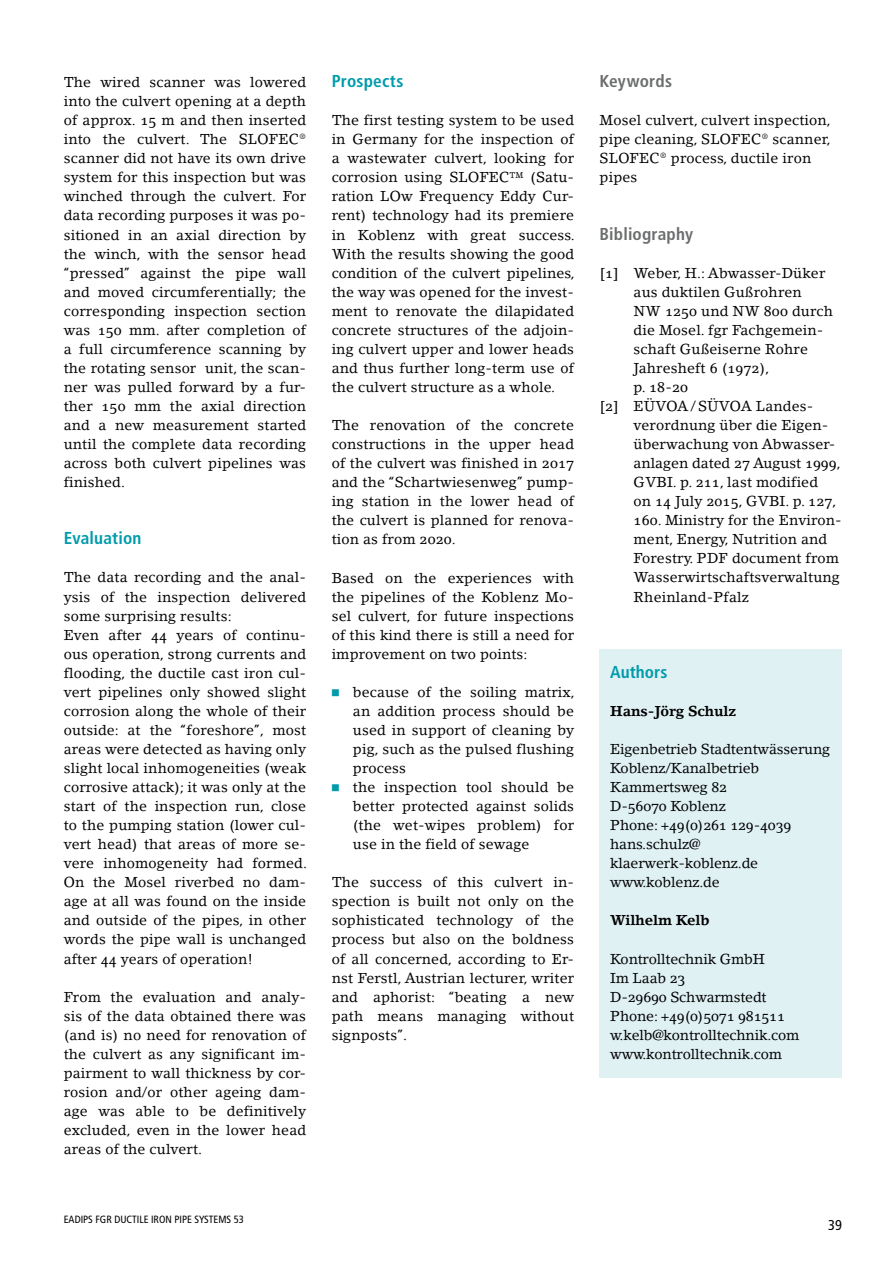
<style>
.page{position:relative;width:893px;height:1263px;background:#fff}
.page>*{position:absolute;margin:0;border:0;box-sizing:border-box;transform-origin:0 0}
.t1{font:700 condensed 17.25px "Frutiger";letter-spacing:.01em;color:#009bac}
.t2{font:700 condensed 17.25px "Frutiger";letter-spacing:.01em;color:#6b6d6e}
.t3{font:14.25px/19px "Lino Letter Roman Os F";letter-spacing:.01em;color:#000;text-align:justify}
.t4{font:14.25px/19px "Lino Letter Roman Os F";letter-spacing:-.01em;color:#000}
.t5{font:14.25px "Lino Letter Bold Os F";letter-spacing:-.01em;color:#000}
.t6{font:condensed 14.25px "Frutiger";color:#000}
.t7{font:condensed 10.5px "Frutiger";color:#000}
</style>
<div class="page">
<div style="left:600px;top:649px;width:242px;height:429px;background:#e0f1f4"></div>
<p class="t3" style="left:64px;top:73px;width:244px">The wired scanner was lowered into the culvert opening at a depth of approx. 15 m and then inserted into the culvert. The SLOFEC® scanner did not have its own drive system for this inspection but was winched through the culvert. For data recording purposes it was po&shy;sitioned in an axial direction by the winch, with the sensor head “pressed” against the pipe wall and moved circumferentially; the corresponding inspection section was 150 mm. after completion of a full circumference scanning by the rotating sensor unit, the scan&shy;ner was pulled forward by a fur&shy;ther 150 mm the axial direction and a new measurement started until the complete data recording across both culvert pipelines was finished.</p>
<p class="t1" style="left:64px;top:528px;width:79px">Evaluation</p>
<p class="t3" style="left:64px;top:568px;width:245px;text-align:left">The data recording and the anal&shy;ysis of the inspection delivered some surprising results:<br>Even after 44 years of continu&shy;ous operation, strong currents and flooding, the ductile cast iron cul&shy;vert pipelines only showed slight corrosion along the whole of their outside: at the “foreshore”, most areas were detected as having only slight local inhomogeneities (weak corrosive attack); it was only at the start of the inspection run, close to the pumping station (lower cul&shy;vert head) that areas of more se&shy;vere inhomogeneity had formed.<br>On the Mosel riverbed no dam&shy;age at all was found on the inside and outside of the pipes, in other words the pipe wall is unchanged after 44 years of operation!</p>
<p class="t3" style="left:64px;top:987px;width:244px">From the evaluation and analy&shy;sis of the data obtained there was (and is) no need for renovation of the culvert as any significant im&shy;pairment to wall thickness by cor&shy;rosion and/or other ageing dam&shy;age was able to be definitively excluded, even in the lower head areas of the culvert.</p>
<p class="t7" style="left:64px;top:1213px;width:182px">EADIPS FGR DUCTILE IRON PIPE SYSTEMS 53</p>
<p class="t1" style="left:332px;top:71px;width:73px">Prospects</p>
<p class="t3" style="left:332px;top:111px;width:245px">The first testing system to be used in Germany for the inspection of a wastewater culvert, looking for corrosion using SLOFEC<sup>TM</sup> (Satu&shy;ration LOw Frequency Eddy Cur&shy;rent) technology had its premiere in Koblenz with great success.<br>With the results showing the good condition of the culvert pipelines, the way was opened for the invest&shy;ment to renovate the dilapidated concrete structures of the adjoin&shy;ing culvert upper and lower heads and thus further long-term use of the culvert structure as a whole.</p>
<p class="t3" style="left:332px;top:415px;width:244px">The renovation of the concrete constructions in the upper head of the culvert was finished in 2017 and the “Schartwiesenweg” pump&shy;ing station in the lower head of the culvert is planned for renova&shy;tion as from 2020.</p>
<p class="t3" style="left:332px;top:568px;width:244px">Based on the experiences with the pipelines of the Koblenz Mo&shy;sel culvert, for future inspections of this kind there is still a need for improvement on two points:</p>
<p class="t3" style="left:353px;top:682px;width:223px;text-indent:-21px"><sup>■</sup> because of the soiling matrix, an addition process should be used in support of cleaning by pig, such as the pulsed flushing process</p>
<p class="t3" style="left:353px;top:777px;width:223px;text-indent:-21px"><sup>■</sup> the inspection tool should be better protected against solids (the wet-wipes problem) for use in the field of sewage</p>
<p class="t3" style="left:332px;top:873px;width:244px">The success of this culvert in&shy;spection is built not only on the sophisticated technology of the process but also on the boldness of all concerned, according to Er&shy;nst Ferstl, Austrian lecturer, writer and aphorist: “beating a new path means managing without signposts”.</p>
<p class="t2" style="left:600px;top:71px;width:74px">Keywords</p>
<p class="t3" style="left:600px;top:111px;width:233px;text-align:left">Mosel culvert, culvert inspection, pipe cleaning, SLOFEC® scanner,<br>SLOFEC® process, ductile iron pipes</p>
<p class="t2" style="left:600px;top:223px;width:95px">Bibliography</p>
<p class="t3" style="left:600px;top:263px;width:227px">[1] Weber, H.: Abwasser-Düker</p>
<p class="t3" style="left:634px;top:282px;width:170px">aus duktilen Gußrohren</p>
<p class="t3" style="left:634px;top:301px;width:201px">NW 1250 und NW 800 durch</p>
<p class="t3" style="left:634px;top:320px;width:191px">die Mosel. fgr Fachgemein-</p>
<p class="t3" style="left:634px;top:339px;width:176px">schaft Gußeiserne Rohre</p>
<p class="t3" style="left:634px;top:358px;width:137px">Jahresheft 6 (1972),</p>
<p class="t3" style="left:634px;top:377px;width:56px">p. 18-20</p>
<p class="t3" style="left:600px;top:396px;width:215px">[2] EÜVOA/SÜVOA Landes-</p>
<p class="t3" style="left:634px;top:415px;width:196px">verordnung über die Eigen-</p>
<p class="t3" style="left:634px;top:434px;width:203px">überwachung von Abwasser-</p>
<p class="t3" style="left:634px;top:454px;width:209px">anlagen dated 27 August 1999,</p>
<p class="t3" style="left:634px;top:473px;width:186px">GVBI. p. 211, last modified</p>
<p class="t3" style="left:634px;top:492px;width:204px">on 14 July 2015, GVBI. p. 127,</p>
<p class="t3" style="left:634px;top:511px;width:210px">160. Ministry for the Environ-</p>
<p class="t3" style="left:634px;top:530px;width:195px">ment, Energy, Nutrition and</p>
<p class="t3" style="left:634px;top:549px;width:207px">Forestry. PDF document from</p>
<p class="t3" style="left:634px;top:568px;width:208px">Wasserwirtschaftsverwaltung</p>
<p class="t3" style="left:634px;top:587px;width:117px">Rheinland-Pfalz</p>
<p class="t1" style="left:610px;top:661px;width:59px">Authors</p>
<p class="t5" style="left:610px;top:702px;width:127px">Hans-Jörg Schulz</p>
<p class="t4" style="left:610px;top:739px;width:221px">Eigenbetrieb Stadtentwässerung<br>Koblenz/Kanalbetrieb<br>Kammertsweg 82<br>D-56070 Koblenz<br>Phone: +49(0)261 129-4039 hans.schulz@ klaerwerk-koblenz.de www.koblenz.de</p>
<p class="t5" style="left:610px;top:912px;width:101px">Wilhelm Kelb</p>
<p class="t4" style="left:610px;top:949px;width:191px">Kontrolltechnik GmbH<br>Im Laab 23<br>D-29690 Schwarmstedt<br>Phone: +49(0)5071 981511 w.kelb@kontrolltechnik.com www.kontrolltechnik.com</p>
<p class="t6" style="left:828px;top:1217px;width:15px">39</p>
</div>
